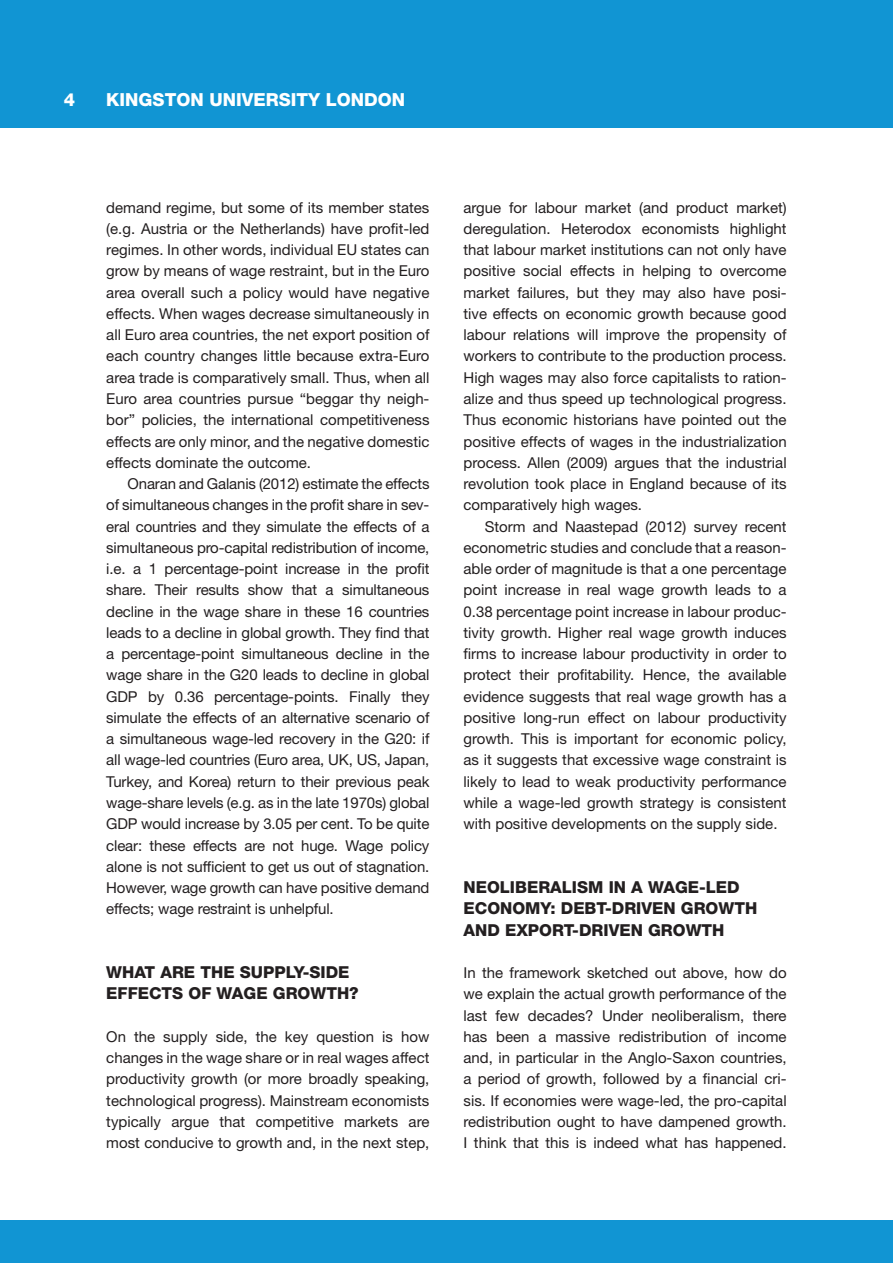
<style>
.page{position:relative;width:893px;height:1263px;background:#fff}
.page>*{position:absolute;margin:0;border:0;box-sizing:border-box;transform-origin:0 0}
.t1{font:800 18px "Helvetica Neue LT Std";color:#fff}
.Subheading{font:800 16.5px/21.3px "Helvetica Neue LT Std";color:#231f20}
.Helvetica_Body_2nd{font:15px/21.3px "Helvetica Neue LT Std";color:#231f20;text-align:justify}
.Helvetica_Body_1st{font:15px/21.3px "Helvetica Neue LT Std";color:#231f20;text-align:justify}
</style>
<div class="page">
<div style="left:0;top:1220px;width:893px;height:43px;background:#1195d3"></div>
<div style="left:0;top:0;width:893px;height:128px;background:#1195d3"></div>
<p class="t1" style="left:64px;top:89px;width:13px">4</p>
<p class="t1" style="left:106px;top:89px;width:300px">KINGSTON UNIVERSITY LONDON</p>
<p class="Helvetica_Body_2nd" style="left:106px;top:196px;width:325px">demand regime, but some of its member states (e.g. Austria or the Netherlands) have profit-led regimes. In other words, individual EU states can grow by means of wage restraint, but in the Euro area overall such a policy would have negative effects. When wages decrease simultaneously in all Euro area countries, the net export position of each country changes little because extra-Euro area trade is comparatively small. Thus, when all Euro area countries pursue “beggar thy neigh&shy;bor” policies, the international competitiveness effects are only minor, and the negative domestic effects dominate the outcome.</p>
<p class="Helvetica_Body_2nd" style="left:106px;top:473px;width:325px;text-indent:21px">Onaran and Galanis (2012) estimate the effects of simultaneous changes in the profit share in sev&shy;eral countries and they simulate the effects of a simultaneous pro-capital redistribution of income, i.e. a 1 percentage-point increase in the profit share. Their results show that a simultaneous decline in the wage share in these 16 countries leads to a decline in global growth. They find that a percentage-point simultaneous decline in the wage share in the G20 leads to decline in global GDP by 0.36 percentage-points. Finally they simulate the effects of an alternative scenario of a simultaneous wage-led recovery in the G20: if all wage-led countries (Euro area, UK, US, Japan, Turkey, and Korea) return to their previous peak wage-share levels (e.g. as in the late 1970s) global GDP would increase by 3.05 per cent. To be quite clear: these effects are not huge. Wage policy alone is not sufficient to get us out of stagnation.<br>However, wage growth can have positive demand effects; wage restraint is unhelpful.</p>
<p class="Subheading" style="left:106px;top:961px;width:254px">WHAT ARE THE SUPPLY-SIDE<br>EFFECTS OF WAGE GROWTH?</p>
<p class="Helvetica_Body_1st" style="left:106px;top:1026px;width:325px">On the supply side, the key question is how changes in the wage share or in real wages affect productivity growth (or more broadly speaking, technological progress). Mainstream economists typically argue that competitive markets are most conducive to growth and, in the next step,</p>
<p class="Helvetica_Body_1st" style="left:463px;top:196px;width:325px">argue for labour market (and product market) deregulation. Heterodox economists highlight that labour market institutions can not only have positive social effects in helping to overcome market failures, but they may also have posi&shy;tive effects on economic growth because good labour relations will improve the propensity of workers to contribute to the production process.<br>High wages may also force capitalists to ration&shy;alize and thus speed up technological progress.<br>Thus economic historians have pointed out the positive effects of wages in the industrialization process. Allen (2009) argues that the industrial revolution took place in England because of its comparatively high wages.</p>
<p class="Helvetica_Body_2nd" style="left:463px;top:515px;width:325px;text-indent:21px">Storm and Naastepad (2012) survey recent econometric studies and conclude that a reason&shy;able order of magnitude is that a one percentage point increase in real wage growth leads to a 0.38 percentage point increase in labour produc&shy;tivity growth. Higher real wage growth induces firms to increase labour productivity in order to protect their profitability. Hence, the available evidence suggests that real wage growth has a positive long-run effect on labour productivity growth. This is important for economic policy, as it suggests that excessive wage constraint is likely to lead to weak productivity performance while a wage-led growth strategy is consistent with positive developments on the supply side.</p>
<p class="Subheading" style="left:463px;top:876px;width:295px">NEOLIBERALISM IN A WAGE-LED<br>ECONOMY: DEBT-DRIVEN GROWTH<br>AND EXPORT-DRIVEN GROWTH</p>
<p class="Helvetica_Body_1st" style="left:463px;top:962px;width:325px">In the framework sketched out above, how do we explain the actual growth performance of the last few decades? Under neoliberalism, there has been a massive redistribution of income and, in particular in the Anglo-Saxon countries, a period of growth, followed by a financial cri&shy;sis. If economies were wage-led, the pro-capital redistribution ought to have dampened growth.<br>I think that this is indeed what has happened.</p>
</div>
